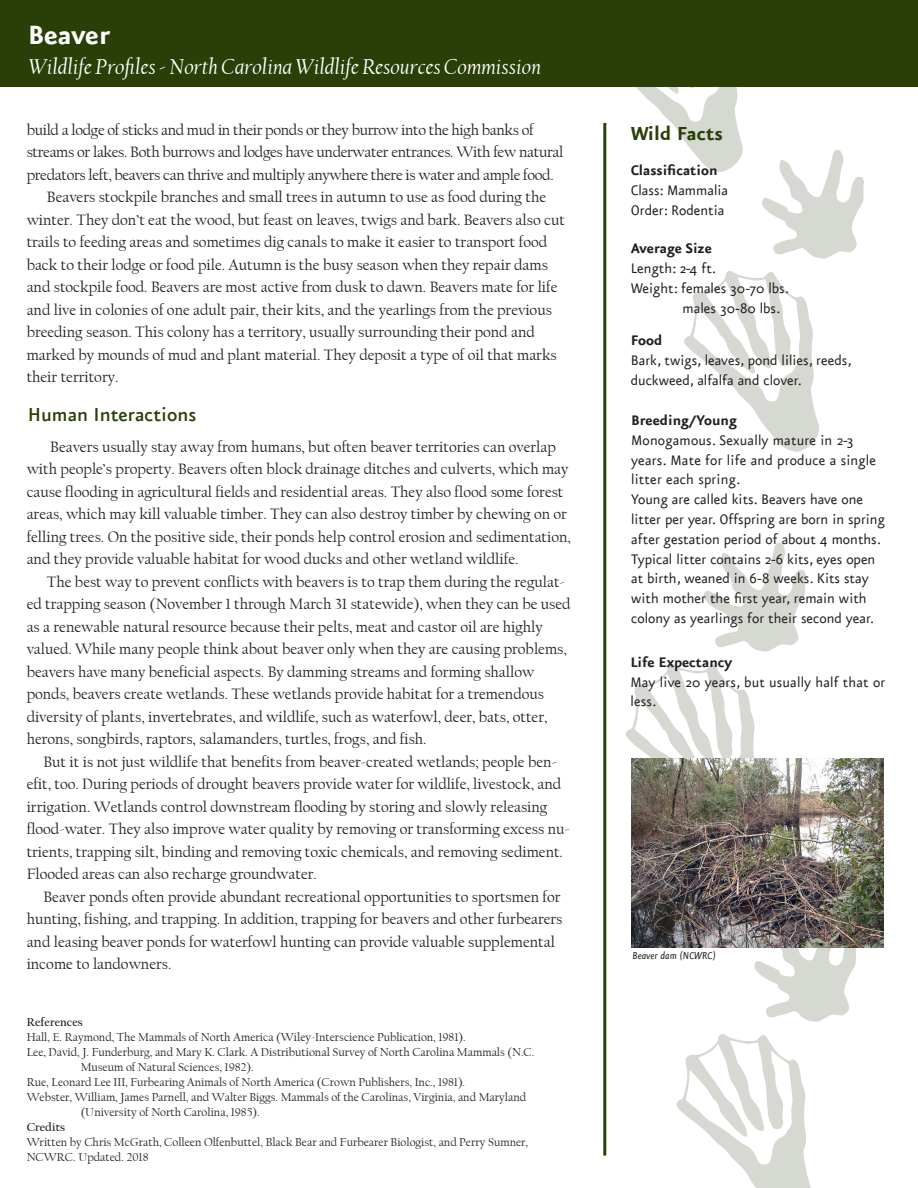
<style>
.page{position:relative;width:918px;height:1188px;background:#fff}
.page>*{position:absolute;margin:0;border:0;box-sizing:border-box;transform-origin:0 0}
.t1{font:700 31.5px "Eureka Sans";color:#fff}
.t2{font:italic 22.5px "Californian FB";color:#fff}
.t3{font:500 22.5px "Eureka Sans";color:#2a3f07}
.t4{font:700 22.5px "Eureka Sans";color:#2a3f07}
.t5{font:16.5px/19.8px "Eureka Sans";color:#231f20}
.t6{font:700 16.5px "Eureka Sans";color:#231f20}
.t7{font:15.75px/22.5px "Californian FB";color:#231f20}
.t8{font:15.75px/22.5px "Californian FB";letter-spacing:-.02em;color:#231f20}
.t9{font:12px/15px "Californian FB";color:#231f20}
.t10{font:700 12px "Californian FB";color:#231f20}
.t11{font:italic 12px "Eureka Sans";color:#231f20}
</style>
<div class="page">
<svg style="left:606px;top:86px;width:138px;height:86px"></svg>
<hr style="left:603px;top:123px;width:3px;height:1033px;background:#2a3f07">
<div style="left:0;top:0;width:918px;height:86px;background:#2a3f07"></div>
<svg style="left:676px;top:1034px;width:135px;height:154px"></svg>
<svg style="left:754px;top:947px;width:103px;height:75px"></svg>
<svg style="left:626px;top:664px;width:129px;height:94px"></svg>
<svg style="left:703px;top:542px;width:103px;height:110px"></svg>
<svg style="left:684px;top:271px;width:135px;height:181px"></svg>
<svg style="left:762px;top:149px;width:102px;height:110px"></svg>
<img style="left:631px;top:758px;width:252px;height:189px">
<p class="t1" style="left:28px;top:19px;width:84px">Beaver</p>
<p class="t2" style="left:29px;top:54px;width:513px">Wildlife Profiles - North Carolina Wildlife Resources Commission</p>
<p class="t8" style="left:27px;top:119px;width:538px">build a lodge of sticks and mud in their ponds or they burrow into the high banks of streams or lakes. Both burrows and lodges have underwater entrances. With few natural predators left, beavers can thrive and multiply anywhere there is water and ample food.</p>
<p class="t7" style="left:27px;top:186px;width:540px;text-indent:20px">Beavers stockpile branches and small trees in autumn to use as food during the winter. They don’t eat the wood, but feast on leaves, twigs and bark. Beavers also cut trails to feeding areas and sometimes dig canals to make it easier to transport food back to their lodge or food pile. Autumn is the busy season when they repair dams and stockpile food. Beavers are most active from dusk to dawn. Beavers mate for life and live in colonies of one adult pair, their kits, and the yearlings from the previous breeding season. This colony has a territory, usually surrounding their pond and marked by mounds of mud and plant material. They deposit a type of oil that marks their territory.</p>
<p class="t3" style="left:28px;top:403px;width:170px">Human Interactions</p>
<p class="t7" style="left:27px;top:435px;width:546px;text-indent:24px">Beavers usually stay away from humans, but often beaver territories can overlap with people’s property. Beavers often block drainage ditches and culverts, which may cause flooding in agricultural fields and residential areas. They also flood some forest areas, which may kill valuable timber. They can also destroy timber by chewing on or felling trees. On the positive side, their ponds help control erosion and sedimentation, and they provide valuable habitat for wood ducks and other wetland wildlife.</p>
<p class="t7" style="left:27px;top:570px;width:545px;text-indent:20px">The best way to prevent conflicts with beavers is to trap them during the regulat&shy;ed trapping season (November 1 through March 31 statewide), when they can be used as a renewable natural resource because their pelts, meat and castor oil are highly valued. While many people think about beaver only when they are causing problems, beavers have many beneficial aspects. By damming streams and forming shallow ponds, beavers create wetlands. These wetlands provide habitat for a tremendous diversity of plants, invertebrates, and wildlife, such as waterfowl, deer, bats, otter, herons, songbirds, raptors, salamanders, turtles, frogs, and fish.</p>
<p class="t7" style="left:27px;top:750px;width:545px;text-indent:17px">But it is not just wildlife that benefits from beaver-created wetlands; people ben&shy;efit, too. During periods of drought beavers provide water for wildlife, livestock, and irrigation. Wetlands control downstream flooding by storing and slowly releasing flood-water. They also improve water quality by removing or transforming excess nu&shy;trients, trapping silt, binding and removing toxic chemicals, and removing sediment.<br>Flooded areas can also recharge groundwater.</p>
<p class="t7" style="left:27px;top:885px;width:537px;text-indent:17px">Beaver ponds often provide abundant recreational opportunities to sportsmen for hunting, fishing, and trapping. In addition, trapping for beavers and other furbearers and leasing beaver ponds for waterfowl hunting can provide valuable supplemental income to landowners.</p>
<p class="t10" style="left:27px;top:1016px;width:58px">References</p>
<p class="t9" style="left:27px;top:1030px;width:440px">Hall, E. Raymond, The Mammals of North America (Wiley-Interscience Publication, 1981).</p>
<p class="t9" style="left:27px;top:1045px;width:509px">Lee, David, J. Funderburg, and Mary K. Clark. A Distributional Survey of North Carolina Mammals (N.C.</p>
<p class="t9" style="left:81px;top:1060px;width:175px">Museum of Natural Sciences, 1982).</p>
<p class="t9" style="left:27px;top:1075px;width:440px">Rue, Leonard Lee III, Furbearing Animals of North America (Crown Publishers, Inc., 1981).</p>
<p class="t9" style="left:27px;top:1090px;width:501px">Webster, William, James Parnell, and Walter Biggs. Mammals of the Carolinas, Virginia, and Maryland</p>
<p class="t9" style="left:81px;top:1105px;width:181px">(University of North Carolina, 1985).</p>
<p class="t10" style="left:27px;top:1121px;width:40px">Credits</p>
<p class="t9" style="left:27px;top:1135px;width:503px">Written by Chris McGrath, Colleen Olfenbuttel, Black Bear and Furbearer Biologist, and Perry Sumner,<br>NCWRC. Updated. 2018</p>
<p class="t4" style="left:631px;top:121px;width:94px">Wild Facts</p>
<p class="t6" style="left:631px;top:162px;width:88px">Classification</p>
<p class="t5" style="left:631px;top:181px;width:99px">Class: Mammalia</p>
<p class="t5" style="left:631px;top:201px;width:95px">Order: Rodentia</p>
<p class="t6" style="left:631px;top:240px;width:83px">Average Size</p>
<p class="t5" style="left:631px;top:259px;width:87px">Length: 2-4 ft.</p>
<p class="t5" style="left:631px;top:279px;width:160px">Weight: females 30-70 lbs.</p>
<p class="t5" style="left:683px;top:298px;width:99px">males 30-80 lbs.</p>
<p class="t6" style="left:631px;top:332px;width:33px">Food</p>
<p class="t5" style="left:631px;top:351px;width:223px">Bark, twigs, leaves, pond lilies, reeds,</p>
<p class="t5" style="left:631px;top:371px;width:173px">duckweed, alfalfa and clover.</p>
<p class="t6" style="left:631px;top:411px;width:107px">Breeding/Young</p>
<p class="t5" style="left:631px;top:431px;width:247px">Monogamous. Sexually mature in 2-3 years. Mate for life and produce a single litter each spring.</p>
<p class="t5" style="left:631px;top:490px;width:255px">Young are called kits. Beavers have one litter per year. Offspring are born in spring after gestation period of about 4 months.<br>Typical litter contains 2-6 kits, eyes open at birth, weaned in 6-8 weeks. Kits stay with mother the first year, remain with colony as yearlings for their second year.</p>
<p class="t6" style="left:630px;top:653px;width:103px">Life Expectancy</p>
<p class="t5" style="left:630px;top:673px;width:257px">May live 20 years, but usually half that or less.</p>
<p class="t11" style="left:633px;top:950px;width:85px">Beaver dam (NCWRC)</p>
</div>
